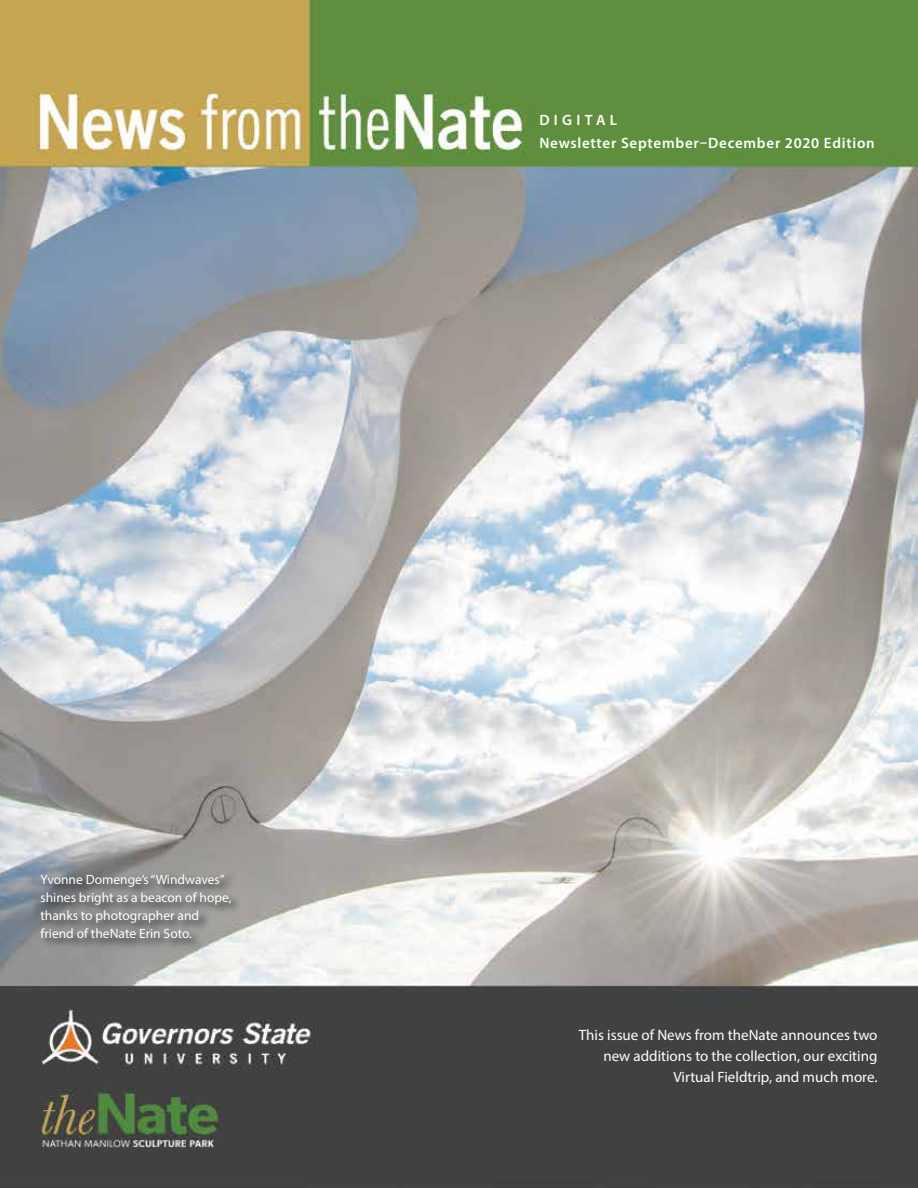
<style>
.page{position:relative;width:918px;height:1188px;background:#fff}
.page>*{position:absolute;margin:0;border:0;box-sizing:border-box;transform-origin:0 0}
.t1{font:15px/21px "Myriad Pro";color:#fff;text-align:right}
.t2{font:600 15px/22.5px "Myriad Pro";letter-spacing:.05em;color:#fff}
.t3{font:13.5px/18px "Myriad Pro";color:#fff}
</style>
<div class="page">
<img style="left:0;top:0;width:918px;height:1188px">
<div style="left:38px;top:872px;width:205px;height:78px;background:#000;opacity:.85"></div>
<p class="t3" style="left:40px;top:870px;width:193px">Yvonne Domenge’s “Windwaves” shines bright as a beacon of hope, thanks to photographer and friend of theNate Erin Soto.</p>
<p class="t2" style="left:539px;top:108px;width:337px">DIGITAL<br>Newsletter September–December 2020 Edition</p>
<p class="t1" style="left:579px;top:1024px;width:300px">This issue of News from theNate announces two new additions to the collection, our exciting<br>Virtual Fieldtrip, and much more.</p>
</div>
